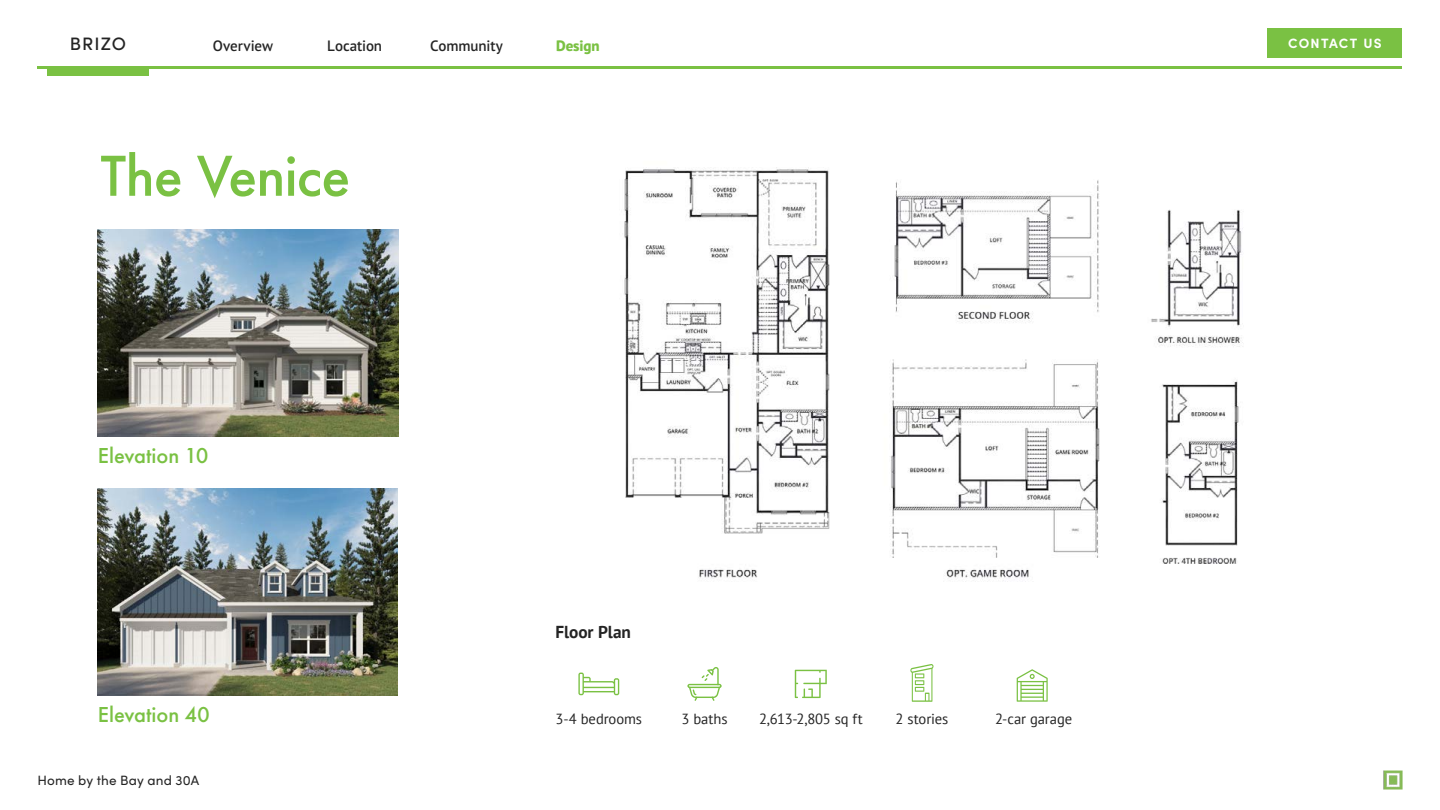
<style>
.page{position:relative;width:1440px;height:810px;background:#fff}
.page>*{position:absolute;margin:0;border:0;box-sizing:border-box;transform-origin:0 0}
.t1{font:500 60px "Futura PT";letter-spacing:-.015em;color:#7ac143}
.t2{font:500 22.5px "Futura PT";letter-spacing:-.005em;color:#7ac143}
.t3{font:500 18px "Sofia Pro";letter-spacing:.06em;color:#242424}
.t4{font:700 17.25px "PT Sans";letter-spacing:-.005em;color:#242424}
.t5{font:600 15px "PT Sans Pro";letter-spacing:-.005em;color:#242424}
.t6{font:800 15px "PT Sans Pro";letter-spacing:-.005em;color:#7ac143}
.t7{font:14.62px "PT Sans";letter-spacing:-.005em;color:#242424}
.t8{font:13.5px "Sofia Pro";letter-spacing:.005em;color:#242424}
.t9{font:700 13.5px "Sofia Pro";letter-spacing:.09em;color:#fff}
</style>
<div class="page">
<img style="left:1384px;top:771px;width:18px;height:18px">
<div style="left:47px;top:68px;width:101px;height:7px;background:#7ac143"></div>
<hr style="left:38px;top:66px;width:1364px;height:3px;background:#7ac143">
<div style="left:1268px;top:28px;width:134px;height:30px;background:#7ac143"></div>
<img style="left:624px;top:167px;width:619px;height:415px">
<img style="left:98px;top:230px;width:300px;height:207px">
<svg style="left:578px;top:673px;width:41px;height:22px"></svg>
<svg style="left:687px;top:667px;width:35px;height:34px"></svg>
<svg style="left:795px;top:670px;width:32px;height:28px"></svg>
<svg style="left:910px;top:664px;width:24px;height:38px"></svg>
<svg style="left:1017px;top:669px;width:31px;height:33px"></svg>
<img style="left:98px;top:488px;width:300px;height:207px">
<p class="t3" style="left:70px;top:31px;width:58px">BRIZO</p>
<p class="t5" style="left:213px;top:36px;width:62px">Overview</p>
<p class="t5" style="left:327px;top:36px;width:56px">Location</p>
<p class="t5" style="left:430px;top:36px;width:74px">Community</p>
<p class="t6" style="left:556px;top:35px;width:45px">Design</p>
<p class="t9" style="left:1288px;top:33px;width:95px">CONTACT US</p>
<h1 class="t1" style="left:100px;top:140px;width:251px">The Venice</h1>
<h2 class="t2" style="left:98px;top:442px;width:112px">Elevation 10</h2>
<h2 class="t2" style="left:98px;top:701px;width:114px">Elevation 40</h2>
<p class="t8" style="left:38px;top:770px;width:163px">Home by the Bay and 30A</p>
<p class="t4" style="left:556px;top:620px;width:77px">Floor Plan</p>
<p class="t7" style="left:556px;top:709px;width:88px">3-4 bedrooms</p>
<p class="t7" style="left:682px;top:709px;width:48px">3 baths</p>
<p class="t7" style="left:759px;top:709px;width:105px">2,613-2,805 sq ft</p>
<p class="t7" style="left:896px;top:709px;width:54px">2 stories</p>
<p class="t7" style="left:995px;top:709px;width:79px">2-car garage</p>
</div>
